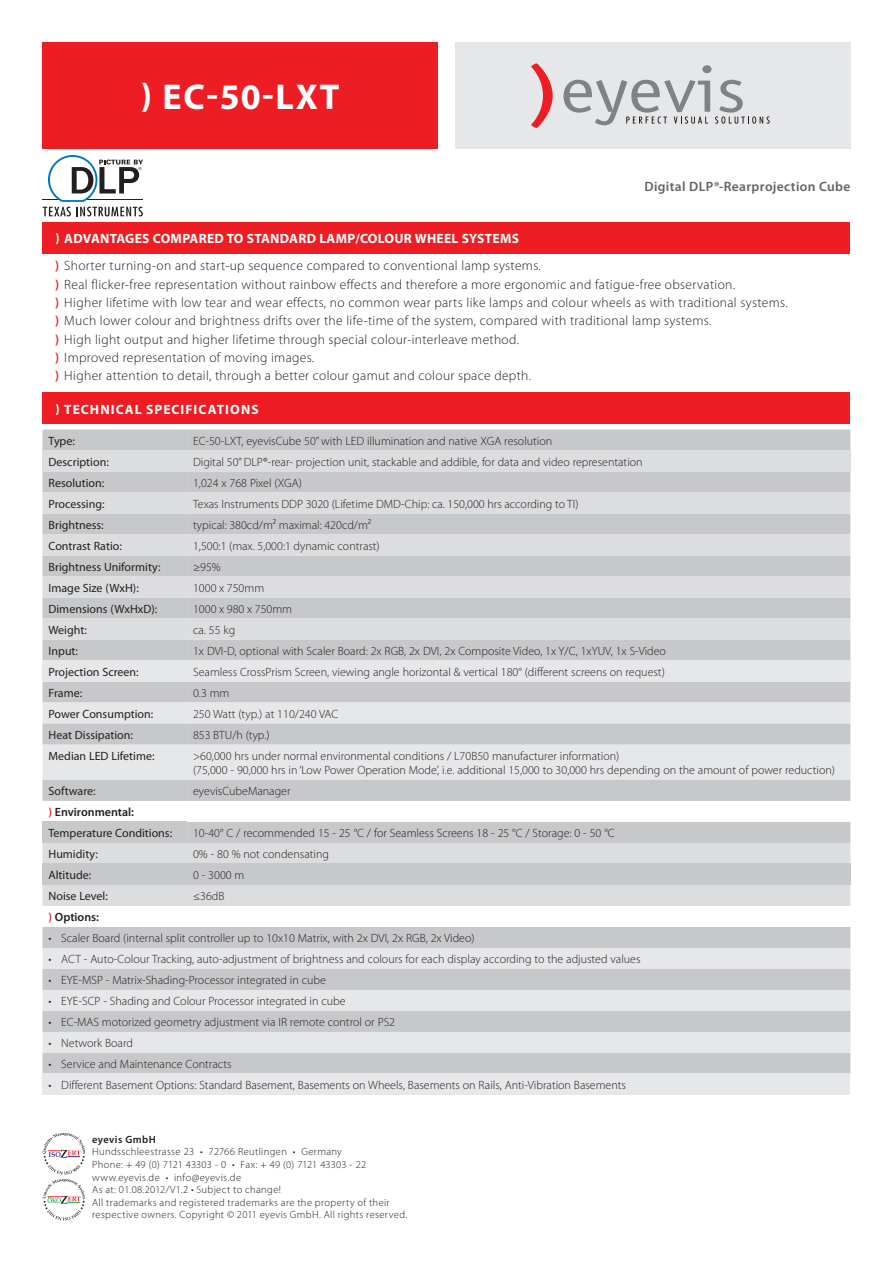
<style>
.page{position:relative;width:893px;height:1263px;background:#fff}
.page>*{position:absolute;margin:0;border:0;box-sizing:border-box;transform-origin:0 0}
.t1{font:700 36px "Myriad Pro";letter-spacing:.05em;color:#fff}
.t2{font:300 13.5px "Myriad Pro";letter-spacing:.025em;color:#231f20}
.t3{font:700 13.5px "Myriad Pro";letter-spacing:.02em;color:#fff}
.Subheadline{font:600 13.5px "Myriad Pro";letter-spacing:.025em;color:#636366}
.t4{font:700 13.5px "Myriad Pro";letter-spacing:.075em;color:#fff}
.tabellen_text{font:300 12px "Myriad Pro";color:#231f20}
.tabellen_headline2{font:12px "Myriad Pro";color:#231f20}
.tabellen_headline2-2{font:600 12px "Myriad Pro";color:#231f20}
.t5{font:300 10.5px/12.6px "Myriad Pro";letter-spacing:.035em;color:#231f20}
.t6{font:300 10.5px "Myriad Pro";letter-spacing:.01em;color:#231f20}
.t7{font:600 10.5px "Myriad Pro";letter-spacing:.04em;color:#231f20}
.s1{font-weight:600;color:#ee1d23}
.s2{color:#ee1d23}
</style>
<div class="page">
<div style="left:43px;top:43px;width:395px;height:106px;background:#ee1d23"></div>
<div style="left:187px;top:429px;width:663px;height:63px;background:#c7c8ca"></div>
<div style="left:187px;top:450px;width:663px;height:21px;background:#dcdddf"></div>
<svg style="left:187px;top:492px;width:663px;height:414px;fill:#dcdddf"></svg>
<div style="left:187px;top:660px;width:663px;height:21px;background:#e6e7e9"></div>
<div style="left:187px;top:702px;width:663px;height:21px;background:#e6e7e9"></div>
<svg style="left:43px;top:429px;width:144px;height:372px"></svg>
<svg style="left:187px;top:723px;width:663px;height:120px;fill:#cacbcc"></svg>
<div style="left:43px;top:822px;width:144px;height:21px;background:#c7c8ca"></div>
<div style="left:43px;top:843px;width:144px;height:63px;background:#dcdddf"></div>
<div style="left:43px;top:864px;width:144px;height:21px;background:#c7c8ca"></div>
<div style="left:187px;top:864px;width:663px;height:21px;background:#c7c8ca"></div>
<div style="left:43px;top:927px;width:807px;height:147px;background:#c7c8ca"></div>
<svg style="left:43px;top:948px;width:807px;height:105px;fill:#e6e7e9"></svg>
<div style="left:43px;top:1074px;width:807px;height:21px;background:#e6e7e9"></div>
<svg style="left:43px;top:1133px;width:42px;height:87px"></svg>
<svg style="left:43px;top:155px;width:100px;height:61px"></svg>
<div style="left:43px;top:393px;width:807px;height:31px;background:#ee1d23"></div>
<div style="left:43px;top:223px;width:807px;height:31px;background:#ee1d23"></div>
<div style="left:455px;top:43px;width:395px;height:106px;background:#e6e7e9"></div>
<svg style="left:531px;top:63px;width:22px;height:65px"></svg>
<svg style="left:564px;top:65px;width:206px;height:60px"></svg>
<p class="t1" style="left:141px;top:74px;width:200px">) EC-50-LXT</p>
<p class="t3" style="left:55px;top:230px;width:465px">) ADVANTAGES COMPARED TO STANDARD LAMP/COLOUR WHEEL SYSTEMS</p>
<p class="Subheadline" style="left:644px;top:178px;width:208px">Digital DLP®-Rearprojection Cube</p>
<p class="t2" style="left:55px;top:258px;width:487px"><span class="s1">)</span> Shorter turning-on and start-up sequence compared to conventional lamp systems.</p>
<p class="t2" style="left:55px;top:276px;width:681px"><span class="s1">)</span> Real flicker-free representation without rainbow effects and therefore a more ergonomic and fatigue-free observation.</p>
<p class="t2" style="left:55px;top:294px;width:734px"><span class="s1">)</span> Higher lifetime with low tear and wear effects, no common wear parts like lamps and colour wheels as with traditional systems.</p>
<p class="t2" style="left:55px;top:313px;width:658px"><span class="s1">)</span> Much lower colour and brightness drifts over the life-time of the system, compared with traditional lamp systems.</p>
<p class="t2" style="left:55px;top:331px;width:465px"><span class="s1">)</span> High light output and higher lifetime through special colour-interleave method.</p>
<p class="t2" style="left:55px;top:349px;width:261px"><span class="s1">)</span> Improved representation of moving images.</p>
<p class="t2" style="left:55px;top:368px;width:477px"><span class="s1">)</span> Higher attention to detail, through a better colour gamut and colour space depth.</p>
<p class="t4" style="left:55px;top:400px;width:205px">) TECHNICAL SPECIFICATIONS</p>
<p class="tabellen_headline2" style="left:49px;top:433px;width:28px">Type:</p>
<p class="tabellen_text" style="left:193px;top:433px;width:361px">EC-50-LXT, eyevisCube 50”with LED illumination and native XGA resolution</p>
<p class="tabellen_headline2" style="left:49px;top:454px;width:62px">Description:</p>
<p class="tabellen_text" style="left:193px;top:454px;width:451px">Digital 50”DLP®-rear- projection unit, stackable and addible, for data and video representation</p>
<p class="tabellen_headline2" style="left:49px;top:475px;width:57px">Resolution:</p>
<p class="tabellen_text" style="left:193px;top:475px;width:110px">1,024 x 768 Pixel (XGA)</p>
<p class="tabellen_headline2" style="left:49px;top:496px;width:58px">Processing:</p>
<p class="tabellen_text" style="left:193px;top:496px;width:387px">Texas Instruments DDP 3020 (Lifetime DMD-Chip: ca. 150,000 hrs according to TI)</p>
<p class="tabellen_headline2" style="left:49px;top:517px;width:57px">Brightness:</p>
<p class="tabellen_text" style="left:193px;top:517px;width:180px">typical: 380cd/m² maximal: 420cd/m²</p>
<p class="tabellen_headline2" style="left:49px;top:538px;width:75px">Contrast Ratio:</p>
<p class="tabellen_text" style="left:193px;top:538px;width:188px">1,500:1 (max. 5,000:1 dynamic contrast)</p>
<p class="tabellen_headline2" style="left:49px;top:559px;width:114px">Brightness Uniformity:</p>
<p class="tabellen_text" style="left:193px;top:559px;width:29px">≥95%</p>
<p class="tabellen_headline2" style="left:49px;top:580px;width:92px">Image Size (WxH):</p>
<p class="tabellen_text" style="left:193px;top:580px;width:73px">1000 x 750mm</p>
<p class="tabellen_headline2" style="left:49px;top:601px;width:110px">Dimensions (WxHxD):</p>
<p class="tabellen_text" style="left:193px;top:601px;width:101px">1000 x 980 x 750mm</p>
<p class="tabellen_headline2" style="left:49px;top:622px;width:40px">Weight:</p>
<p class="tabellen_text" style="left:193px;top:622px;width:44px">ca. 55 kg</p>
<p class="tabellen_headline2" style="left:49px;top:643px;width:31px">Input:</p>
<p class="tabellen_text" style="left:193px;top:643px;width:474px">1x DVI-D, optional with Scaler Board: 2x RGB, 2x DVI, 2x Composite Video, 1x Y/C, 1xYUV, 1x S-Video</p>
<p class="tabellen_headline2" style="left:49px;top:664px;width:92px">Projection Screen:</p>
<p class="tabellen_text" style="left:193px;top:664px;width:473px">Seamless CrossPrism Screen, viewing angle horizontal &amp; vertical 180° (different screens on request)</p>
<p class="tabellen_headline2" style="left:49px;top:685px;width:35px">Frame:</p>
<p class="tabellen_text" style="left:193px;top:685px;width:38px">0.3 mm</p>
<p class="tabellen_headline2" style="left:49px;top:706px;width:106px">Power Consumption:</p>
<p class="tabellen_text" style="left:193px;top:706px;width:147px">250 Watt (typ.) at 110/240 VAC</p>
<p class="tabellen_headline2" style="left:49px;top:727px;width:86px">Heat Dissipation:</p>
<p class="tabellen_text" style="left:193px;top:727px;width:78px">853 BTU/h (typ.)</p>
<p class="tabellen_headline2" style="left:49px;top:748px;width:108px">Median LED Lifetime:</p>
<p class="tabellen_text" style="left:193px;top:748px;width:428px">&gt;60,000 hrs under normal environmental conditions / L70B50 manufacturer information)</p>
<p class="tabellen_text" style="left:193px;top:763px;width:643px">(75,000 - 90,000 hrs in ‘Low Power Operation Mode’, i.e. additional 15,000 to 30,000 hrs depending on the amount of power reduction)</p>
<p class="tabellen_headline2" style="left:49px;top:783px;width:49px">Software:</p>
<p class="tabellen_text" style="left:193px;top:784px;width:99px">eyevisCubeManager</p>
<p class="tabellen_headline2-2" style="left:49px;top:804px;width:87px"><span class="s2">)</span> Environmental:</p>
<p class="tabellen_headline2" style="left:49px;top:825px;width:125px">Temperature Conditions:</p>
<p class="tabellen_text" style="left:193px;top:826px;width:423px">10-40° C / recommended 15 - 25 °C / for Seamless Screens 18 - 25 °C / Storage: 0 - 50 °C</p>
<p class="tabellen_headline2" style="left:49px;top:846px;width:51px">Humidity:</p>
<p class="tabellen_text" style="left:193px;top:847px;width:137px">0% - 80 % not condensating</p>
<p class="tabellen_headline2" style="left:49px;top:867px;width:44px">Altitude:</p>
<p class="tabellen_text" style="left:193px;top:868px;width:53px">0 - 3000 m</p>
<p class="tabellen_headline2" style="left:49px;top:888px;width:61px">Noise Level:</p>
<p class="tabellen_text" style="left:193px;top:889px;width:33px">≤36dB</p>
<p class="tabellen_headline2-2" style="left:49px;top:909px;width:52px"><span class="s2">)</span> Options:</p>
<p class="tabellen_text" style="left:49px;top:931px;width:428px">• Scaler Board (internal split controller up to 10x10 Matrix, with 2x DVI, 2x RGB, 2x Video)</p>
<p class="tabellen_text" style="left:49px;top:952px;width:594px">• ACT - Auto-Colour Tracking, auto-adjustment of brightness and colours for each display according to the adjusted values</p>
<p class="tabellen_text" style="left:49px;top:973px;width:279px">• EYE-MSP - Matrix-Shading-Processor integrated in cube</p>
<p class="tabellen_text" style="left:49px;top:994px;width:299px">• EYE-SCP - Shading and Colour Processor integrated in cube</p>
<p class="tabellen_text" style="left:49px;top:1015px;width:348px">• EC-MAS motorized geometry adjustment via IR remote control or PS2</p>
<p class="tabellen_text" style="left:49px;top:1036px;width:86px">• Network Board</p>
<p class="tabellen_text" style="left:49px;top:1057px;width:184px">• Service and Maintenance Contracts</p>
<p class="tabellen_text" style="left:49px;top:1078px;width:579px">• Different Basement Options: Standard Basement, Basements on Wheels, Basements on Rails, Anti-Vibration Basements</p>
<p class="t7" style="left:92px;top:1132px;width:65px">eyevis GmbH</p>
<p class="t5" style="left:92px;top:1145px;width:251px">Hundsschleestrasse 23 • 72766 Reutlingen • Germany</p>
<p class="t6" style="left:92px;top:1158px;width:276px">Phone: + 49 (0) 7121 43303 - 0 • Fax: + 49 (0) 7121 43303 - 22</p>
<p class="t5" style="left:92px;top:1171px;width:150px">www.eyevis.de • info@eyevis.de</p>
<p class="t5" style="left:92px;top:1183px;width:190px">As at: 01.08.2012/V1.2 • Subject to change!</p>
<p class="t5" style="left:92px;top:1196px;width:317px">All trademarks and registered trademarks are the property of their respective owners. Copyright © 2011 eyevis GmbH. All rights reserved.</p>
</div>
